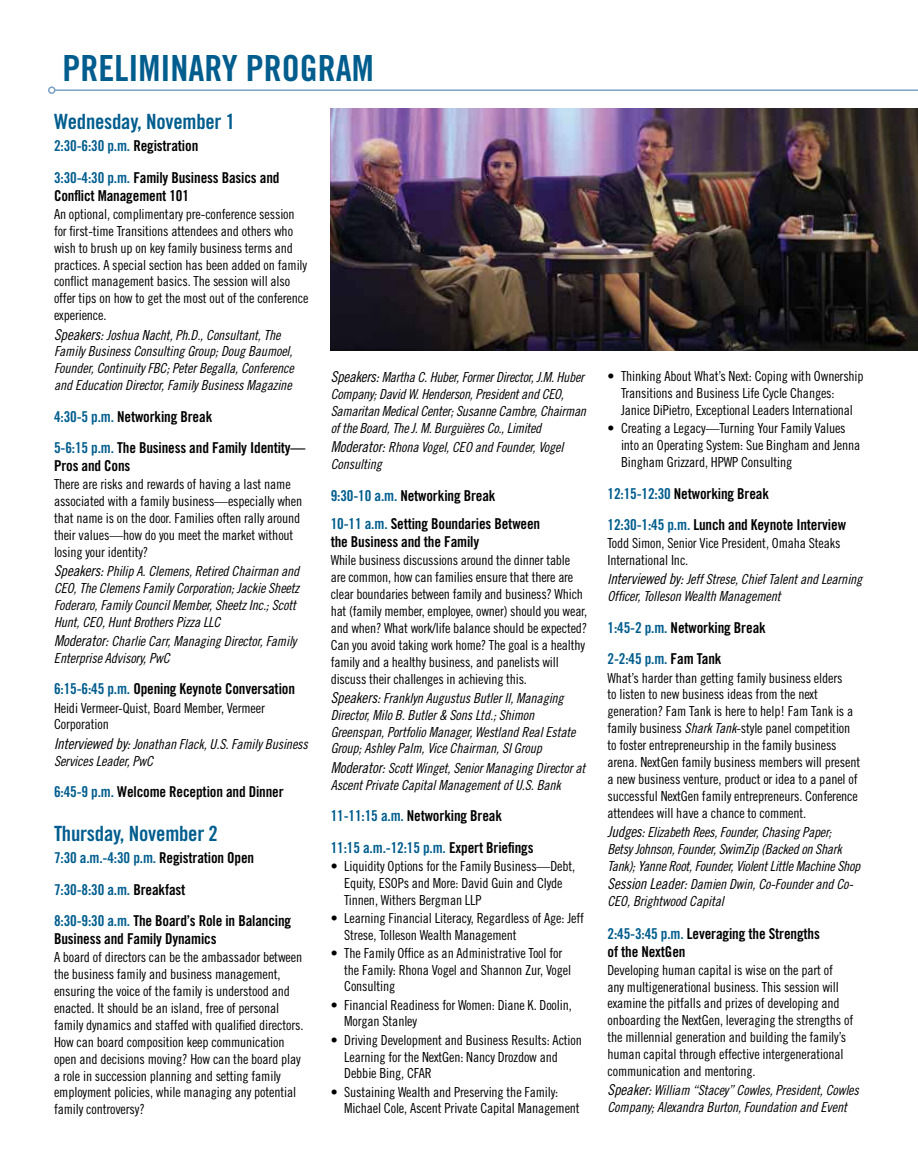
<style>
.page{position:relative;width:918px;height:1175px;background:#fff}
.page>*{position:absolute;margin:0;border:0;box-sizing:border-box;transform-origin:0 0}
.t1{font:36px "Trade Gothic Bold Cond Twenty";color:#005d8e}
.t2{font:21px "Trade Gothic Bold Cond Twenty";letter-spacing:-.01em;color:#005d8e}
.t3{font:15px/31.5px "Trade Gothic Bold Cond Twenty";letter-spacing:-.01em;color:#000}
.t4{font:15px/31.5px "Trade Gothic Bold Cond Twenty";letter-spacing:-.01em;color:#005d8e}
.t5{font:13.8px/16.8px "Trade Gothic Cond Eighteen";letter-spacing:-.01em;color:#000}
.t6{font:13.8px/16.8px "Trade Gothic Cond Eighteen Obl";letter-spacing:-.01em;color:#000}
.s1{color:#005d8e}
.s2{font-size:15px}
.s3{color:#000}
.s4{font-family:"Trade Gothic Cond Eighteen Obl"}
</style>
<div class="page">
<hr style="left:55px;top:89px;width:863px;height:2px;background:#7aa1c4">
<div style="left:48px;top:86px;width:8px;height:8px;border:2px solid #7aa1c4;border-radius:50%"></div>
<img style="left:331px;top:109px;width:587px;height:241px">
<h1 class="t1" style="left:62px;top:46px;width:313px">PRELIMINARY PROGRAM</h1>
<h2 class="t2" style="left:54px;top:108px;width:183px">Wednesday, November 1</h2>
<p class="t3" style="left:54px;top:130px;width:227px"><span class="s1">2:30-6:30 p.m.</span> Registration<br><span class="s1">3:30-4:30 p.m.</span> Family Business Basics and</p>
<p class="t3" style="left:54px;top:180px;width:137px">Conflict Management 101</p>
<p class="t5" style="left:54px;top:205px;width:256px">An optional, complimentary pre-conference session for first-time Transitions attendees and others who wish to brush up on key family business terms and practices. A special section has been added on family conflict management basics. The session will also offer tips on how to get the most out of the conference experience.</p>
<p class="t6" style="left:54px;top:326px;width:241px"><span class="s2">Speakers:</span> Joshua Nacht, Ph.D., Consultant, The Family Business Consulting Group; Doug Baumoel, Founder, Continuity FBC; Peter Begalla, Conference and Education Director, Family Business Magazine</p>
<p class="t3" style="left:54px;top:400px;width:253px"><span class="s1">4:30-5 p.m.</span> Networking Break<br><span class="s1">5-6:15 p.m.</span> The Business and Family Identity—</p>
<p class="t3" style="left:54px;top:450px;width:78px">Pros and Cons</p>
<p class="t5" style="left:54px;top:476px;width:250px">There are risks and rewards of having a last name associated with a family business—especially when that name is on the door. Families often rally around their values—how do you meet the market without losing your identity?</p>
<p class="t6" style="left:54px;top:562px;width:247px"><span class="s2">Speakers:</span> Philip A. Clemens, Retired Chairman and CEO, The Clemens Family Corporation; Jackie Sheetz Foderaro, Family Council Member, Sheetz Inc.; Scott Hunt, CEO, Hunt Brothers Pizza LLC</p>
<p class="t6" style="left:54px;top:632px;width:244px"><span class="s2">Moderator:</span> Charlie Carr, Managing Director, Family<br>Enterprise Advisory, PwC</p>
<p class="t3" style="left:54px;top:673px;width:243px"><span class="s1">6:15-6:45 p.m.</span> Opening Keynote Conversation</p>
<p class="t5" style="left:54px;top:699px;width:212px">Heidi Vermeer-Quist, Board Member, Vermeer<br>Corporation</p>
<p class="t6" style="left:54px;top:735px;width:255px"><span class="s2">Interviewed by:</span> Jonathan Flack, U.S. Family Business<br>Services Leader, PwC</p>
<p class="t3" style="left:54px;top:776px;width:231px"><span class="s1">6:45-9 p.m.</span> Welcome Reception and Dinner</p>
<h2 class="t2" style="left:54px;top:820px;width:165px">Thursday, November 2</h2>
<p class="t3" style="left:54px;top:842px;width:239px"><span class="s1">7:30 a.m.-4:30 p.m.</span> Registration Open<br><span class="s1">7:30-8:30 a.m.</span> Breakfast<br><span class="s1">8:30-9:30 a.m.</span> The Board’s Role in Balancing</p>
<p class="t3" style="left:54px;top:923px;width:164px">Business and Family Dynamics</p>
<p class="t5" style="left:54px;top:949px;width:251px">A board of directors can be the ambassador between the business family and business management, ensuring the voice of the family is understood and enacted. It should be an island, free of personal family dynamics and staffed with qualified directors.<br>How can board composition keep communication open and decisions moving? How can the board play a role in succession planning and setting family employment policies, while managing any potential family controversy?</p>
<p class="t6" style="left:331px;top:369px;width:257px"><span class="s2">Speakers:</span> Martha C. Huber, Former Director, J.M. Huber Company; David W. Henderson, President and CEO, Samaritan Medical Center; Susanne Cambre, Chairman of the Board, The J. M. Burguières Co., Limited</p>
<p class="t6" style="left:331px;top:439px;width:234px"><span class="s2">Moderator:</span> Rhona Vogel, CEO and Founder, Vogel<br>Consulting</p>
<p class="t3" style="left:331px;top:481px;width:211px;line-height:28.5px"><span class="s1">9:30-10 a.m.</span> Networking Break<br><span class="s1">10-11 a.m.</span> Setting Boundaries Between</p>
<p class="t3" style="left:331px;top:526px;width:150px">the Business and the Family</p>
<p class="t5" style="left:331px;top:552px;width:258px">While business discussions around the dinner table are common, how can families ensure that there are clear boundaries between family and business? Which hat (family member, employee, owner) should you wear, and when? What work/life balance should be expected?<br>Can you avoid taking work home? The goal is a healthy family and a healthy business, and panelists will discuss their challenges in achieving this.</p>
<p class="t6" style="left:331px;top:689px;width:246px"><span class="s2">Speakers:</span> Franklyn Augustus Butler II, Managing Director, Milo B. Butler &amp; Sons Ltd.; Shimon Greenspan, Portfolio Manager, Westland Real Estate Group; Ashley Palm, Vice Chairman, SI Group</p>
<p class="t6" style="left:331px;top:759px;width:256px"><span class="s2">Moderator:</span> Scott Winget, Senior Managing Director at<br>Ascent Private Capital Management of U.S. Bank</p>
<p class="t4" style="left:331px;top:800px;width:204px">11-11:15 a.m. <span class="s3">Networking Break<br></span>11:15 a.m.-12:15 p.m. <span class="s3">Expert Briefings</span></p>
<p class="t5" style="left:344px;top:857px;width:232px;text-indent:-14px">• Liquidity Options for the Family Business—Debt,<br>Equity, ESOPs and More: David Guin and Clyde<br>Tinnen, Withers Bergman LLP</p>
<p class="t5" style="left:344px;top:909px;width:241px;text-indent:-14px">• Learning Financial Literacy, Regardless of Age: Jeff<br>Strese, Tolleson Wealth Management</p>
<p class="t5" style="left:344px;top:944px;width:228px;text-indent:-14px">• The Family Office as an Administrative Tool for the Family: Rhona Vogel and Shannon Zur, Vogel<br>Consulting</p>
<p class="t5" style="left:344px;top:996px;width:229px;text-indent:-14px">• Financial Readiness for Women: Diane K. Doolin,<br>Morgan Stanley</p>
<p class="t5" style="left:344px;top:1031px;width:239px;text-indent:-14px">• Driving Development and Business Results: Action<br>Learning for the NextGen: Nancy Drozdow and<br>Debbie Bing, CFAR</p>
<p class="t5" style="left:344px;top:1083px;width:237px;text-indent:-14px">• Sustaining Wealth and Preserving the Family:<br>Michael Cole, Ascent Private Capital Management</p>
<p class="t5" style="left:621px;top:368px;width:244px;text-indent:-14px">• Thinking About What’s Next: Coping with Ownership<br>Transitions and Business Life Cycle Changes:<br>Janice DiPietro, Exceptional Leaders International</p>
<p class="t5" style="left:621px;top:420px;width:241px;text-indent:-14px">• Creating a Legacy—Turning Your Family Values into an Operating System: Sue Bingham and Jenna<br>Bingham Grizzard, HPWP Consulting</p>
<p class="t3" style="left:608px;top:477px;width:240px"><span class="s1">12:15-12:30</span> Networking Break<br><span class="s1">12:30-1:45 p.m.</span> Lunch and Keynote Interview</p>
<p class="t5" style="left:608px;top:535px;width:235px">Todd Simon, Senior Vice President, Omaha Steaks<br>International Inc.</p>
<p class="t6" style="left:607px;top:571px;width:256px">I<span class="s2">nterviewed by:</span> Jeff Strese, Chief Talent and Learning<br>Officer, Tolleson Wealth Management</p>
<p class="t3" style="left:608px;top:611px;width:160px"><span class="s1">1:45-2 p.m.</span> Networking Break<br><span class="s1">2-2:45 p.m.</span> Fam Tank</p>
<p class="t5" style="left:608px;top:669px;width:254px">What’s harder than getting family business elders<br>to listen to new business ideas from the next generation? Fam Tank is here to help! Fam Tank is a family business <span class="s4">Shark Tank</span>-style panel competition to foster entrepreneurship in the family business arena. NextGen family business members will present a new business venture, product or idea to a panel of successful NextGen family entrepreneurs. Conference attendees will have a chance to comment.</p>
<p class="t6" style="left:608px;top:823px;width:254px"><span class="s2">Judges:</span> Elizabeth Rees, Founder, Chasing Paper;<br>Betsy Johnson, Founder, SwimZip (Backed on Shark Tank); Yanne Root, Founder, Violent Little Machine Shop <span class="s2">Session Leader:</span> Damien Dwin, Co-Founder and Co-CEO, Brightwood Capital</p>
<p class="t3" style="left:608px;top:924px;width:214px;line-height:18px"><span class="s1">2:45-3:45 p.m.</span> Leveraging the Strengths of the NextGen</p>
<p class="t5" style="left:608px;top:961px;width:247px">Developing human capital is wise on the part of<br>any multigenerational business. This session will examine the pitfalls and prizes of developing and onboarding the NextGen, leveraging the strengths of the millennial generation and building the family’s human capital through effective intergenerational communication and mentoring.</p>
<p class="t6" style="left:607px;top:1081px;width:253px"><span class="s2">Speaker:</span> William “Stacey” Cowles, President, Cowles<br>Company; Alexandra Burton, Foundation and Event</p>
</div>
